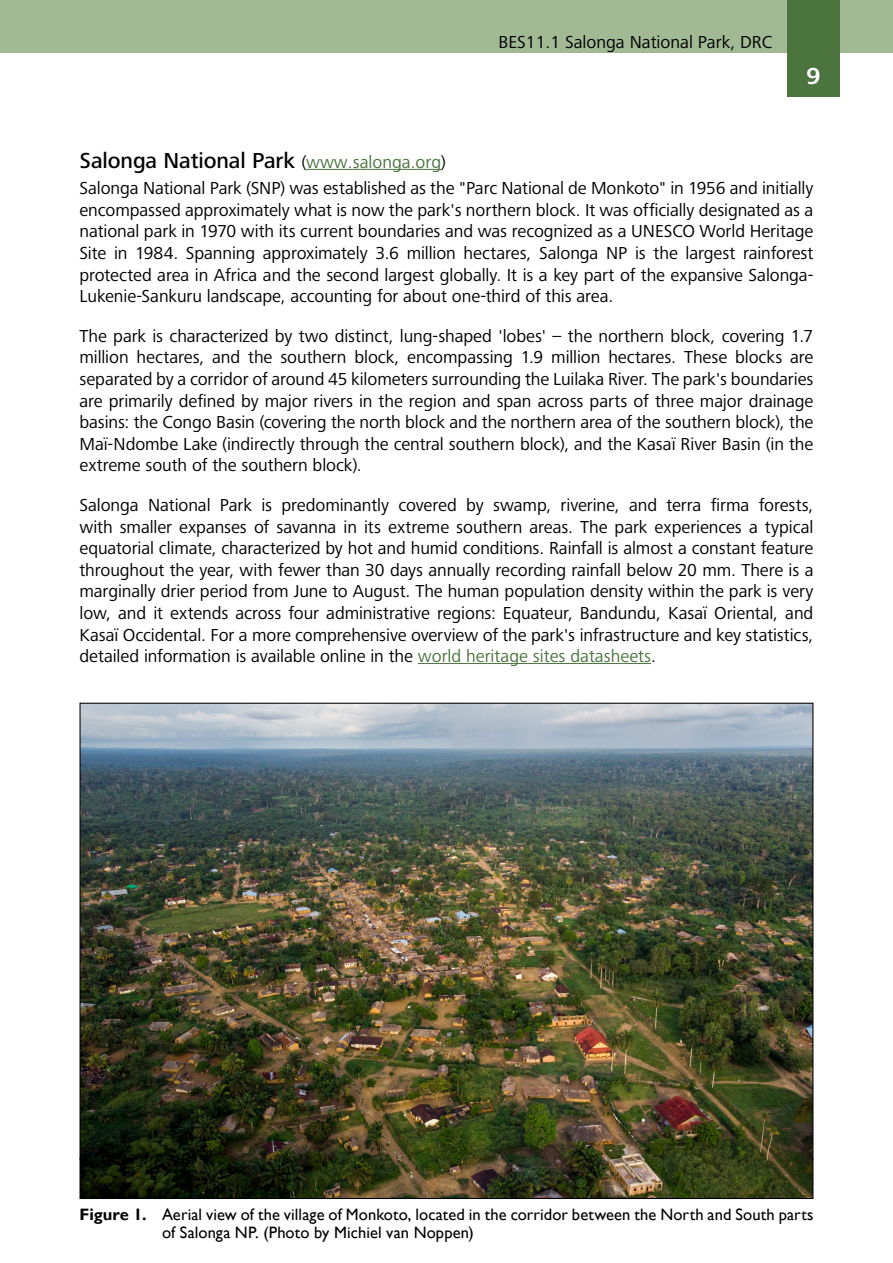
<style>
.page{position:relative;width:893px;height:1263px;background:#fff}
.page>*{position:absolute;margin:0;border:0;box-sizing:border-box;transform-origin:0 0}
.t1{font:700 24px "Frutiger Next";color:#fff}
.t2{font:500 22.5px "Frutiger Next";letter-spacing:-.005em;color:#000}
.t3{font:18px/21.6px "Frutiger Next";letter-spacing:-.005em;color:#000;text-align:justify}
.t4{font:16.5px/18px "Gill Sans";letter-spacing:.005em;color:#000}
.s1{font-weight:400;font-size:18px}
.s2{font-weight:400;font-size:18px;color:#4b743f}
.s3{color:#4b743f}
.s4{font-weight:700}
</style>
<div class="page">
<div style="left:0;top:0;width:893px;height:53px;background:#a1ba94"></div>
<div style="left:787px;top:0;width:53px;height:97px;background:#4b743f"></div>
<hr style="left:79px;top:1158px;width:734px;height:2px;background:#000">
<hr style="left:306px;top:169px;width:135px;height:1px;background:#4b743f">
<hr style="left:418px;top:663px;width:233px;height:1px;background:#4b743f">
<img style="left:82px;top:705px;width:729px;height:492px">
<p class="t3" style="left:499px;top:31px;width:275px">BES11.1 Salonga National Park, DRC</p>
<h1 class="t1" style="left:806px;top:62px;width:16px">9</h1>
<p class="t2" style="left:80px;top:148px;width:368px">Salonga National Park <span class="s1">(</span><span class="s2">www.salonga.org</span><span class="s1">)</span></p>
<p class="t3" style="left:79px;top:177px;width:735px">Salonga National Park (SNP) was established as the "Parc National de Monkoto" in 1956 and initially encompassed approximately what is now the park's northern block. It was officially designated as a national park in 1970 with its current boundaries and was recognized as a UNESCO World Heritage Site in 1984. Spanning approximately 3.6 million hectares, Salonga NP is the largest rainforest protected area in Africa and the second largest globally. It is a key part of the expansive Salonga-Lukenie-Sankuru landscape, accounting for about one-third of this area.</p>
<p class="t3" style="left:79px;top:325px;width:735px">The park is characterized by two distinct, lung-shaped 'lobes' – the northern block, covering 1.7 million hectares, and the southern block, encompassing 1.9 million hectares. These blocks are separated by a corridor of around 45 kilometers surrounding the Luilaka River. The park's boundaries are primarily defined by major rivers in the region and span across parts of three major drainage basins: the Congo Basin (covering the north block and the northern area of the southern block), the Maï-Ndombe Lake (indirectly through the central southern block), and the Kasaï River Basin (in the extreme south of the southern block).</p>
<p class="t3" style="left:79px;top:494px;width:736px">Salonga National Park is predominantly covered by swamp, riverine, and terra firma forests, with smaller expanses of savanna in its extreme southern areas. The park experiences a typical equatorial climate, characterized by hot and humid conditions. Rainfall is almost a constant feature throughout the year, with fewer than 30 days annually recording rainfall below 20 mm. There is a marginally drier period from June to August. The human population density within the park is very low, and it extends across four administrative regions: Equateur, Bandundu, Kasaï Oriental, and Kasaï Occidental. For a more comprehensive overview of the park's infrastructure and key statistics, detailed information is available online in the <span class="s3">world heritage sites datasheets</span>.</p>
<p class="t4" style="left:162px;top:1206px;width:653px;text-indent:-82px"><span class="s4">Figure 1.</span> Aerial view of the village of Monkoto, located in the corridor between the North and South parts of Salonga NP. (Photo by Michiel van Noppen)</p>
</div>
